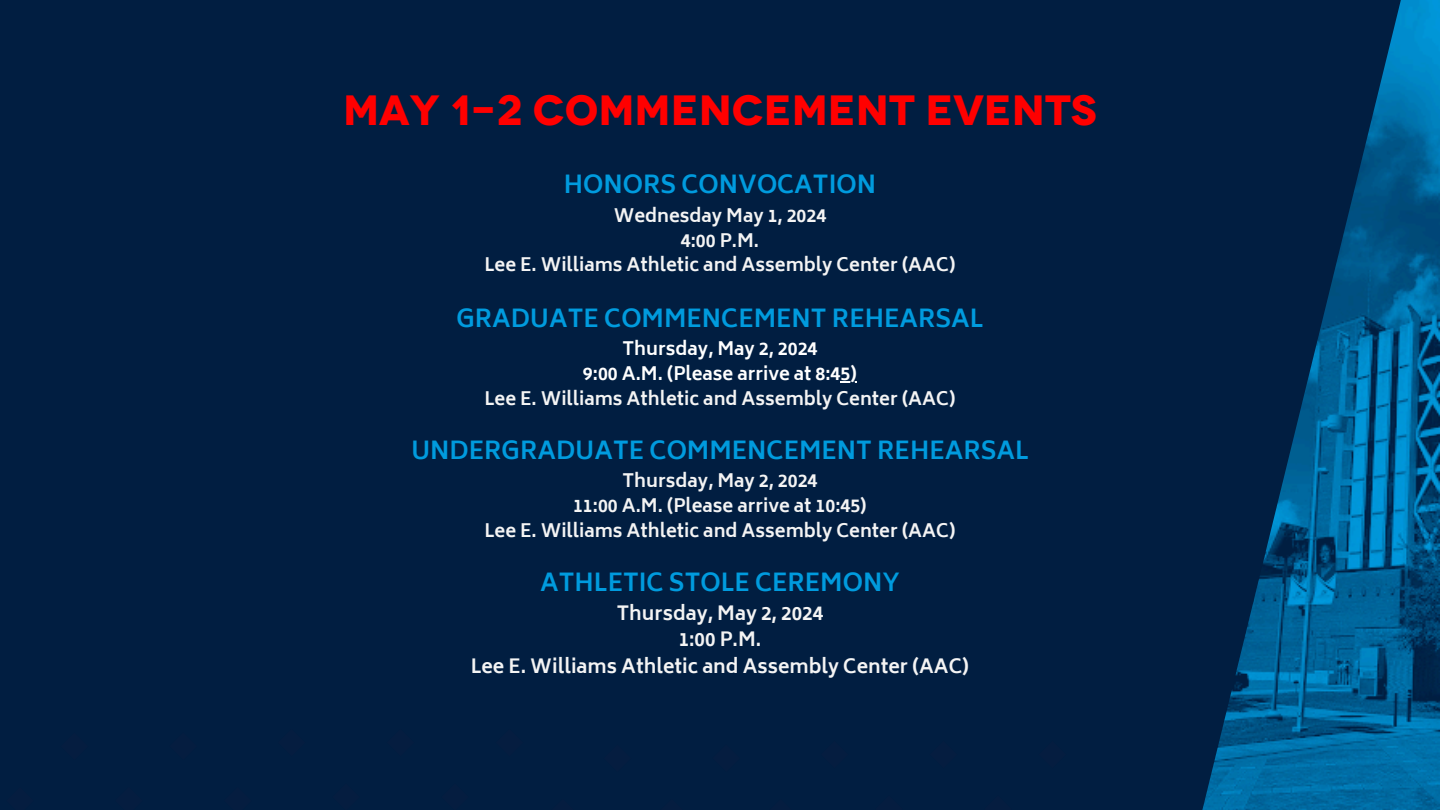
<style>
.page{position:relative;width:1440px;height:810px;background:#011e41}
.page>*{position:absolute;margin:0;border:0;box-sizing:border-box;transform-origin:0 0}
.t1{font:700 42.3px "Novecentowide";color:#f00}
.t2{font:700 24.1px "Biryani";color:#009bde}
.t3{font:700 19px/26.2px "Biryani";color:#f4f4f4;text-align:center}
.t4{font:700 18px/24.8px "Biryani";color:#f4f4f4;text-align:center}
.t5{font:700 18px/24.8px "Biryani";color:#fff;text-align:center}
</style>
<div class="page">
<img style="left:1202px;top:0;width:238px;height:810px">
<svg style="left:841px;top:382px;width:16px;height:1px"></svg>
<h1 class="t1" style="left:343px;top:80px;width:755px">MAY 1-2 COMMENCEMENT EVENTS</h1>
<h2 class="t2" style="left:564px;top:171px;width:314px">HONORS CONVOCATION</h2>
<p class="t4" style="left:484px;top:203px;width:473px">Wednesday May 1, 2024<br>4:00 P.M.<br>Lee E. Williams Athletic and Assembly Center (AAC)</p>
<h2 class="t2" style="left:456px;top:304px;width:529px">GRADUATE COMMENCEMENT REHEARSAL</h2>
<p class="t5" style="left:583px;top:337px;width:275px">Thursday, May 2, 2024<br>9:00 A.M. (Please arrive at 8:45)</p>
<p class="t4" style="left:484px;top:386px;width:473px">Lee E. Williams Athletic and Assembly Center (AAC)</p>
<h2 class="t2" style="left:411px;top:436px;width:619px">UNDERGRADUATE COMMENCEMENT REHEARSAL</h2>
<p class="t4" style="left:484px;top:469px;width:473px">Thursday, May 2, 2024<br>11:00 A.M. (Please arrive at 10:45)<br>Lee E. Williams Athletic and Assembly Center (AAC)</p>
<h2 class="t2" style="left:540px;top:568px;width:361px">ATHLETIC STOLE CEREMONY</h2>
<p class="t3" style="left:471px;top:600px;width:500px">Thursday, May 2, 2024<br>1:00 P.M.<br>Lee E. Williams Athletic and Assembly Center (AAC)</p>
</div>
